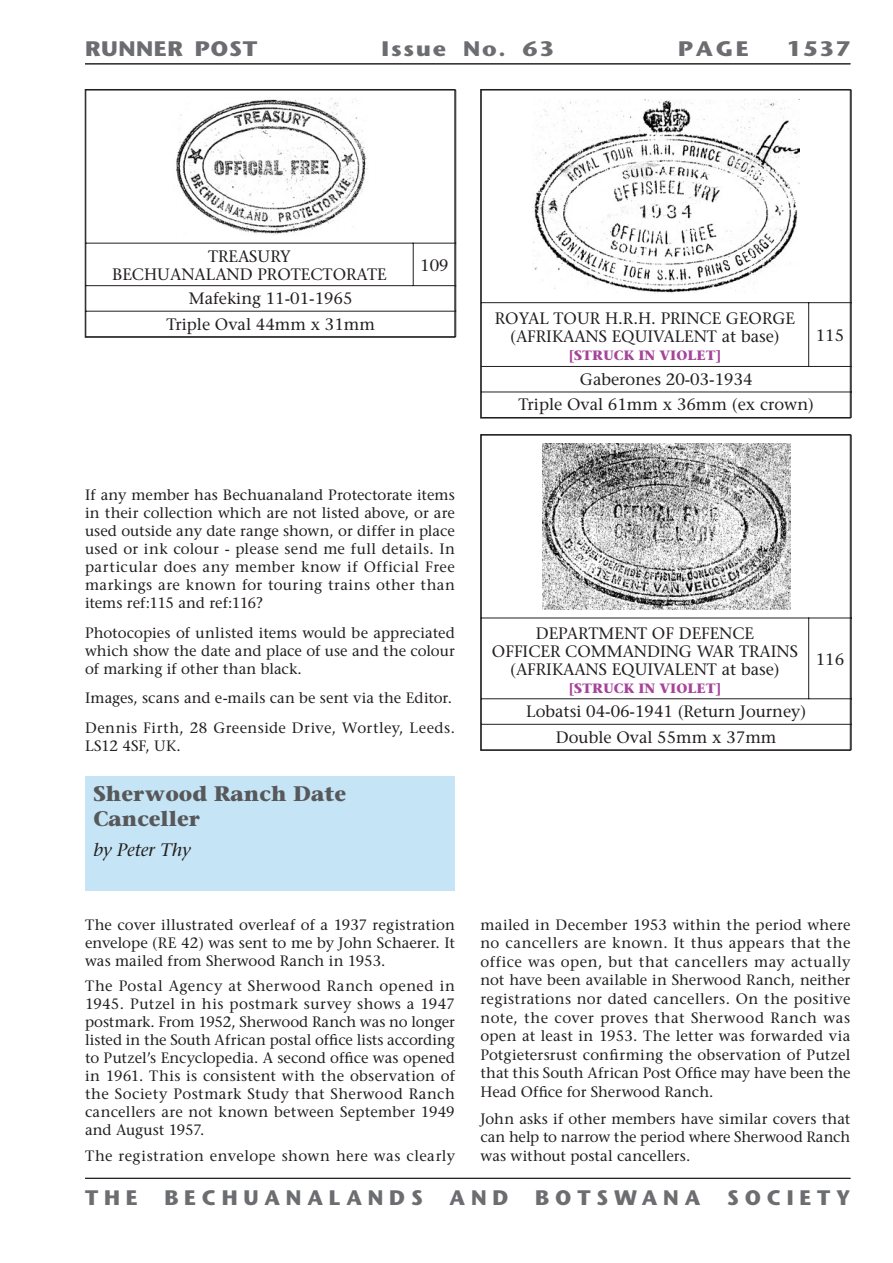
<style>
.page{position:relative;width:893px;height:1263px;background:#fff}
.page>*{position:absolute;margin:0;border:0;box-sizing:border-box;transform-origin:0 0}
.t1{font:700 21px "Stone Sans";letter-spacing:.28em;color:#6c6d70}
.t2{font:700 21px/25.2px "Stone Serif";color:#57585a}
.t3{font:700 21px "Stone Sans";letter-spacing:.025em;color:#6c6d70;scale:1.1 1}
.t4{font:700 21px "Stone Sans";letter-spacing:.08em;color:#6c6d70;scale:1.1 1}
.t5{font:700 21px "Stone Sans";letter-spacing:.28em;color:#6c6d70;scale:1.1 1}
.t6{font:italic 18px "Stone Serif";color:#231f20}
.t7{font:16.5px/18px "Stone Serif";color:#231f20;text-align:center}
.t8{font:15px/18px "Stone Serif";letter-spacing:.01em;color:#231f20;text-align:justify}
.t9{font:700 13.5px "Stone Serif";color:#a54499}
</style>
<div class="page">
<hr style="left:85px;top:1178px;width:765px;height:1px;background:#231f20">
<hr style="left:85px;top:63px;width:765px;height:1px;background:#231f20">
<hr style="left:455px;top:90px;width:1px;height:153px;background:#231f20">
<hr style="left:85px;top:243px;width:328px;height:1px;background:#231f20">
<hr style="left:414px;top:243px;width:42px;height:1px;background:#231f20">
<hr style="left:413px;top:243px;width:1px;height:43px;background:#231f20">
<hr style="left:455px;top:243px;width:1px;height:42px;background:#231f20">
<hr style="left:85px;top:285px;width:328px;height:1px;background:#231f20">
<hr style="left:414px;top:285px;width:42px;height:1px;background:#231f20">
<hr style="left:85px;top:311px;width:328px;height:1px;background:#231f20">
<hr style="left:413px;top:311px;width:43px;height:1px;background:#231f20">
<svg style="left:455px;top:286px;width:1px;height:50px"></svg>
<hr style="left:413px;top:336px;width:43px;height:1px;background:#231f20">
<img style="left:176px;top:98px;width:192px;height:137px">
<div style="left:85px;top:89px;width:370px;height:248px;border:1px solid #231f20"></div>
<hr style="left:809px;top:90px;width:43px;height:1px;background:#231f20">
<hr style="left:851px;top:90px;width:1px;height:212px;background:#231f20">
<hr style="left:481px;top:302px;width:327px;height:1px;background:#231f20">
<hr style="left:809px;top:302px;width:43px;height:1px;background:#231f20">
<hr style="left:808px;top:302px;width:1px;height:65px;background:#231f20">
<hr style="left:851px;top:303px;width:1px;height:63px;background:#231f20">
<hr style="left:481px;top:366px;width:327px;height:1px;background:#231f20">
<hr style="left:809px;top:366px;width:43px;height:1px;background:#231f20">
<hr style="left:481px;top:392px;width:328px;height:1px;background:#231f20">
<hr style="left:809px;top:392px;width:43px;height:1px;background:#231f20">
<svg style="left:851px;top:367px;width:1px;height:50px"></svg>
<hr style="left:809px;top:417px;width:43px;height:1px;background:#231f20">
<img style="left:533px;top:99px;width:267px;height:194px">
<div style="left:480px;top:89px;width:370px;height:329px;border:1px solid #231f20"></div>
<hr style="left:809px;top:435px;width:43px;height:1px;background:#231f20">
<hr style="left:851px;top:435px;width:1px;height:183px;background:#231f20">
<hr style="left:481px;top:618px;width:327px;height:1px;background:#231f20">
<hr style="left:809px;top:618px;width:43px;height:1px;background:#231f20">
<hr style="left:808px;top:618px;width:1px;height:81px;background:#231f20">
<hr style="left:851px;top:618px;width:1px;height:80px;background:#231f20">
<hr style="left:481px;top:698px;width:327px;height:1px;background:#231f20">
<hr style="left:809px;top:698px;width:43px;height:1px;background:#231f20">
<hr style="left:481px;top:724px;width:328px;height:1px;background:#231f20">
<hr style="left:809px;top:724px;width:43px;height:1px;background:#231f20">
<svg style="left:851px;top:699px;width:1px;height:50px"></svg>
<hr style="left:809px;top:749px;width:43px;height:1px;background:#231f20">
<img style="left:542px;top:444px;width:248px;height:165px">
<div style="left:480px;top:434px;width:370px;height:316px;border:1px solid #231f20"></div>
<div style="left:85px;top:776px;width:370px;height:115px;background:#c5e4f5"></div>
<h1 class="t3" style="left:85px;top:36px;width:158px">RUNNER POST</h1>
<h1 class="t4" style="left:382px;top:36px;width:158px">Issue No. 63</h1>
<h1 class="t5" style="left:678px;top:36px;width:66px">PAGE</h1>
<h1 class="t5" style="left:787px;top:36px;width:59px">1537</h1>
<p class="t7" style="left:112px;top:247px;width:276px">TREASURY<br>BECHUANALAND PROTECTORATE</p>
<p class="t7" style="left:420px;top:256px;width:30px">109</p>
<p class="t7" style="left:166px;top:286px;width:210px;line-height:25.5px">Mafeking 11-01-1965<br>Triple Oval 44mm x 31mm</p>
<p class="t7" style="left:495px;top:310px;width:302px">ROYAL TOUR H.R.H. PRINCE GEORGE (AFRIKAANS EQUIVALENT at base)</p>
<p class="t9" style="left:569px;top:347px;width:154px">[STRUCK IN VIOLET]</p>
<p class="t7" style="left:816px;top:326px;width:30px">115</p>
<p class="t7" style="left:518px;top:366px;width:297px;line-height:25.5px">Gaberones 20-03-1934<br>Triple Oval 61mm x 36mm (ex crown)</p>
<p class="t8" style="left:85px;top:486px;width:371px">If any member has Bechuanaland Protectorate items in their collection which are not listed above, or are used outside any date range shown, or differ in place used or ink colour - please send me full details. In particular does any member know if Official Free markings are known for touring trains other than items ref:115 and ref:116?</p>
<p class="t8" style="left:85px;top:623px;width:371px">Photocopies of unlisted items would be appreciated which show the date and place of use and the colour of marking if other than black.</p>
<p class="t8" style="left:85px;top:683px;width:371px;line-height:29.4px">Images, scans and e-mails can be sent via the Editor.<br>Dennis Firth, 28 Greenside Drive, Wortley, Leeds.</p>
<p class="t8" style="left:85px;top:736px;width:97px">LS12 4SF, UK.</p>
<h1 class="t2" style="left:94px;top:781px;width:254px">Sherwood Ranch Date<br>Canceller</h1>
<p class="t6" style="left:94px;top:839px;width:99px">by Peter Thy</p>
<p class="t8" style="left:85px;top:915px;width:371px">The cover illustrated overleaf of a 1937 registration envelope (RE 42) was sent to me by John Schaerer. It was mailed from Sherwood Ranch in 1953.</p>
<p class="t8" style="left:85px;top:977px;width:371px">The Postal Agency at Sherwood Ranch opened in 1945. Putzel in his postmark survey shows a 1947 postmark. From 1952, Sherwood Ranch was no longer listed in the South African postal office lists according to Putzel’s Encyclopedia. A second office was opened in 1961. This is consistent with the observation of the Society Postmark Study that Sherwood Ranch cancellers are not known between September 1949 and August 1957.</p>
<p class="t8" style="left:85px;top:1147px;width:371px">The registration envelope shown here was clearly</p>
<p class="t7" style="left:492px;top:624px;width:307px">DEPARTMENT OF DEFENCE<br>OFFICER COMMANDING WAR TRAINS (AFRIKAANS EQUIVALENT at base)</p>
<p class="t9" style="left:569px;top:680px;width:154px">[STRUCK IN VIOLET]</p>
<p class="t7" style="left:526px;top:699px;width:281px;line-height:25.5px">Lobatsi 04-06-1941 (Return Journey)<br>Double Oval 55mm x 37mm</p>
<p class="t7" style="left:816px;top:650px;width:30px">116</p>
<p class="t8" style="left:480px;top:915px;width:371px;line-height:18.6px">mailed in December 1953 within the period where no cancellers are known. It thus appears that the office was open, but that cancellers may actually not have been available in Sherwood Ranch, neither registrations nor dated cancellers. On the positive note, the cover proves that Sherwood Ranch was open at least in 1953. The letter was forwarded via Potgietersrust confirming the observation of Putzel that this South African Post Office may have been the Head Office for Sherwood Ranch.</p>
<p class="t8" style="left:480px;top:1109px;width:371px;line-height:18.6px">John asks if other members have similar covers that can help to narrow the period where Sherwood Ranch was without postal cancellers.</p>
<h1 class="t1" style="left:85px;top:1185px;width:54px">THE</h1>
<h1 class="t1" style="left:164px;top:1185px;width:260px">BECHUANALANDS</h1>
<h1 class="t1" style="left:450px;top:1185px;width:60px">AND</h1>
<h1 class="t1" style="left:535px;top:1185px;width:167px">BOTSWANA</h1>
<h1 class="t1" style="left:727px;top:1185px;width:125px">SOCIETY</h1>
</div>
